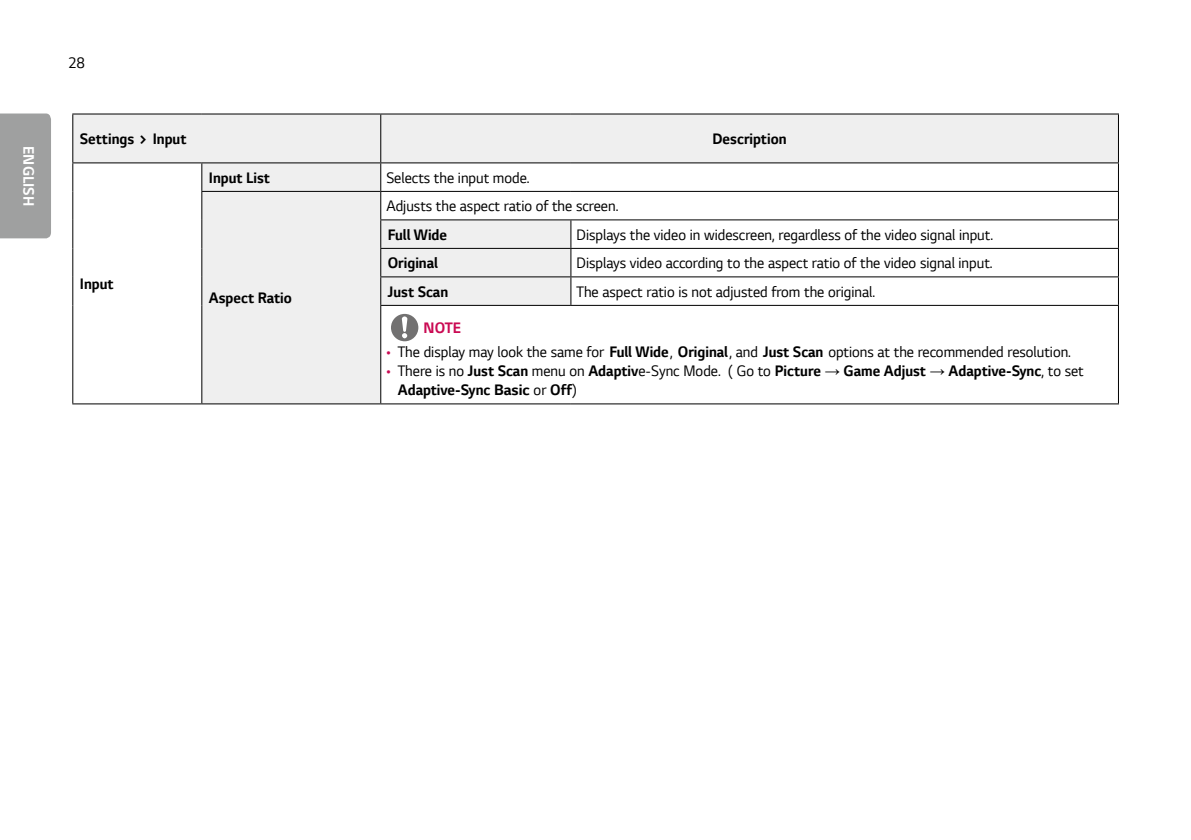
<style>
.page{position:relative;width:1191px;height:840px;background:#fff}
.page>*{position:absolute;margin:0;border:0;box-sizing:border-box;transform-origin:0 0}
.t1{font:16px "LG Smart";color:#000;scale:.95 1}
.t2{font:700 16px/19.2px "LG Smart";color:#000;scale:.95 1}
.t3{font:700 16px "LG Smart";color:#fff;scale:.95 1}
.t4{font:700 16px "LG Smart";color:#ca0a53;scale:.95 1}
.s1{color:#ca0a53}
.s2{font-weight:700}
.s3{font-weight:400;color:#ca0a53}
.s4{font-weight:400}
.s5{font-family:"Arial";font-weight:400}
</style>
<div class="page">
<div style="left:0;top:113px;width:51px;height:125px;background:#9fa0a0"></div>
<svg style="left:73px;top:114px;width:1045px;height:289px"></svg>
<div style="left:381px;top:277px;width:190px;height:28px;background:#efefef"></div>
<hr style="left:72px;top:113px;width:130px;height:1px;background:#000">
<hr style="left:72px;top:114px;width:1px;height:48px;background:#000">
<hr style="left:202px;top:113px;width:179px;height:1px;background:#000">
<hr style="left:381px;top:113px;width:190px;height:1px;background:#000">
<hr style="left:380px;top:114px;width:1px;height:48px;background:#000">
<hr style="left:571px;top:113px;width:548px;height:1px;background:#000">
<hr style="left:1118px;top:114px;width:1px;height:48px;background:#000">
<hr style="left:72px;top:162px;width:130px;height:1px;background:#000">
<svg style="left:72px;top:163px;width:1px;height:142px"></svg>
<hr style="left:72px;top:305px;width:1px;height:98px;background:#000">
<hr style="left:381px;top:162px;width:190px;height:1px;background:#000">
<hr style="left:571px;top:162px;width:548px;height:1px;background:#000">
<hr style="left:381px;top:191px;width:190px;height:1px;background:#000">
<hr style="left:571px;top:191px;width:548px;height:1px;background:#000">
<svg style="left:1118px;top:163px;width:1px;height:142px"></svg>
<hr style="left:1118px;top:306px;width:1px;height:97px;background:#000">
<hr style="left:72px;top:403px;width:130px;height:1px;background:#000">
<hr style="left:571px;top:219px;width:548px;height:1px;background:#000">
<hr style="left:571px;top:248px;width:548px;height:1px;background:#000">
<hr style="left:571px;top:276px;width:548px;height:1px;background:#000">
<hr style="left:571px;top:305px;width:548px;height:1px;background:#000">
<hr style="left:381px;top:403px;width:190px;height:1px;background:#000">
<hr style="left:571px;top:403px;width:548px;height:1px;background:#000">
<hr style="left:202px;top:162px;width:179px;height:1px;background:#000">
<hr style="left:201px;top:191px;width:180px;height:1px;background:#000">
<svg style="left:201px;top:163px;width:1px;height:142px"></svg>
<hr style="left:201px;top:305px;width:1px;height:98px;background:#000">
<hr style="left:380px;top:306px;width:1px;height:97px;background:#000">
<hr style="left:202px;top:403px;width:179px;height:1px;background:#000">
<hr style="left:380px;top:219px;width:191px;height:1px;background:#000">
<hr style="left:380px;top:248px;width:191px;height:1px;background:#000">
<hr style="left:380px;top:276px;width:191px;height:1px;background:#000">
<svg style="left:380px;top:163px;width:1px;height:142px"></svg>
<svg style="left:570px;top:220px;width:1px;height:85px"></svg>
<hr style="left:380px;top:305px;width:191px;height:1px;background:#000">
<svg style="left:391px;top:314px;width:27px;height:27px"></svg>
<p class="t3" style="left:39px;top:146px;width:65px;rotate:90deg">ENGLISH</p>
<p class="t1" style="left:68px;top:52px;width:20px">28</p>
<p class="t2" style="left:80px;top:129px;width:114px">Settings &gt; Input</p>
<p class="t2" style="left:712px;top:129px;width:79px">Description</p>
<p class="t2" style="left:80px;top:274px;width:37px">Input</p>
<p class="t2" style="left:209px;top:168px;width:66px">Input List</p>
<p class="t1" style="left:386px;top:167px;width:152px">Selects the input mode.</p>
<p class="t2" style="left:209px;top:288px;width:89px">Aspect Ratio</p>
<p class="t1" style="left:386px;top:195px;width:246px">Adjusts the aspect ratio of the screen.</p>
<p class="t2" style="left:388px;top:225px;width:64px">Full Wide</p>
<p class="t1" style="left:576px;top:224px;width:440px">Displays the video in widescreen, regardless of the video signal input.</p>
<p class="t2" style="left:388px;top:253px;width:54px">Original</p>
<p class="t1" style="left:576px;top:252px;width:439px">Displays video according to the aspect ratio of the video signal input.</p>
<p class="t2" style="left:388px;top:281px;width:65px">Just Scan</p>
<p class="t1" style="left:576px;top:281px;width:316px">The aspect ratio is not adjusted from the original.</p>
<p class="t4" style="left:423px;top:316px;width:41px">Note</p>
<p class="t1" style="left:386px;top:341px;width:722px"><span class="s1">•</span> The display may look the same for <span class="s2">Full Wide</span>, <span class="s2">Original</span>, and <span class="s2">Just Scan</span> options at the recommended resolution.</p>
<p class="t2" style="left:398px;top:361px;width:723px;text-indent:-11px"><span class="s3">•</span> <span class="s4">There is no</span> Just Scan <span class="s4">menu on</span> Adaptiv<span class="s4">e-Sync Mode. ( Go to</span> Picture <span class="s5">→</span> Game Adjust <span class="s5">→</span> Adaptive-Sync<span class="s4">, to set<br></span>Adaptive-Sync Basic <span class="s4">or</span> Off<span class="s4">)</span></p>
</div>
